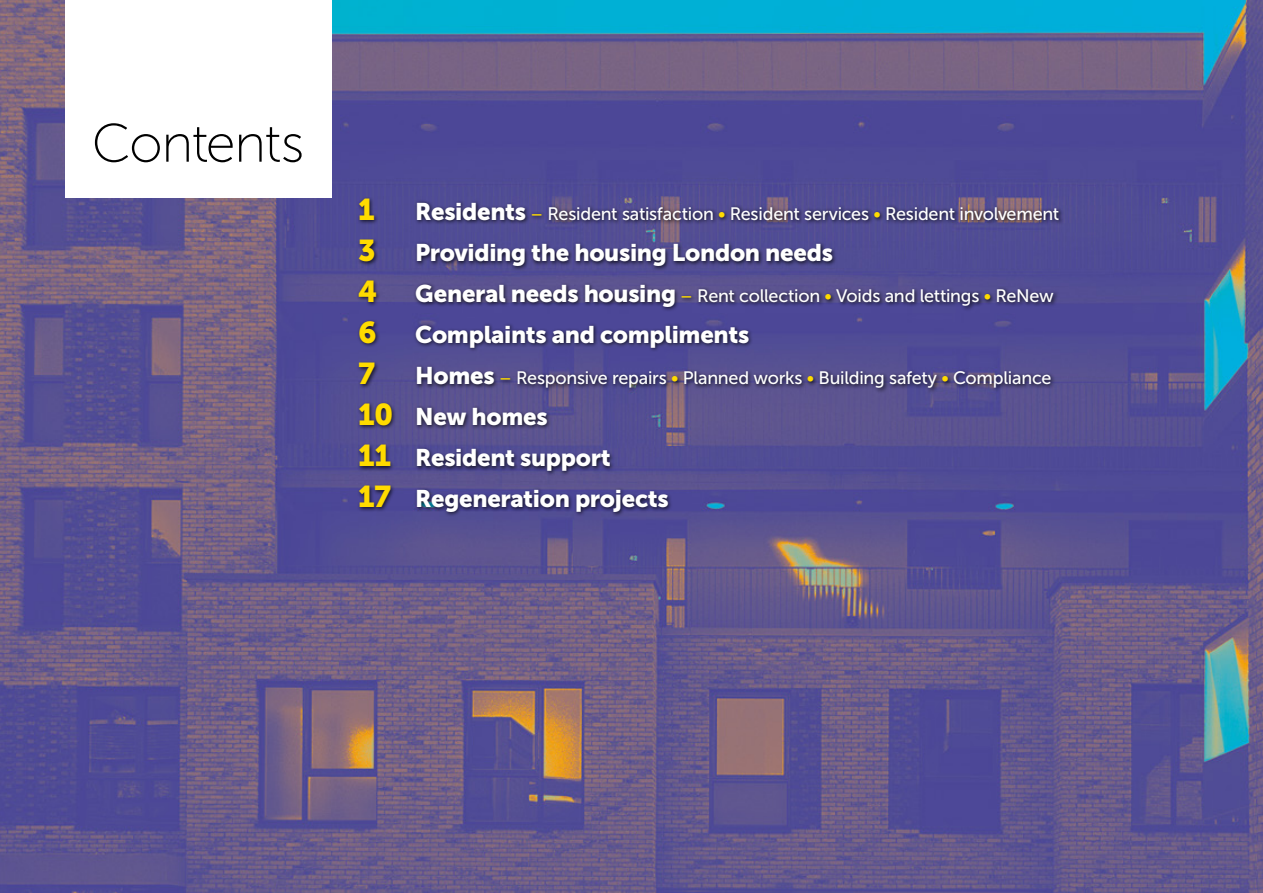
<style>
.page{position:relative;width:1263px;height:893px;background:#fff}
.page>*{position:absolute;margin:0;border:0;box-sizing:border-box;transform-origin:0 0}
.t1{font:54px "Museo Sans 100";letter-spacing:-.035em;color:#000}
.t2{font:30px "Museo Sans 900";color:#ffdb00}
.t3{font:24px/41px "Museo Sans 900";letter-spacing:-.015em;color:#fff}
.t4{font:18px "Museo Sans 500";letter-spacing:-.015em;color:#fff}
.s1{font-family:"Museo Sans 900";font-size:24px}
.s2{color:#ffdb00}
.s3{font-size:30px;color:#ffdb00}
</style>
<div class="page">
<img style="left:0;top:0;width:1263px;height:893px">
<div style="left:357px;top:197px;width:707px;height:320px;background:#000;opacity:.75"></div>
<div style="left:65px;top:0;width:267px;height:198px;background:#fff"></div>
<h1 class="t1" style="left:92px;top:114px;width:214px">Contents</h1>
<h2 class="t2" style="left:358px;top:193px;width:18px">1</h2>
<p class="t4" style="left:415px;top:204px;width:646px"><span class="s1">Residents</span> <span class="s2">–</span> Resident satisfaction <span class="s2">•</span> Resident services <span class="s2">•</span> Resident involvement</p>
<h2 class="t2" style="left:358px;top:234px;width:19px">3</h2>
<h3 class="t3" style="left:415px;top:232px;width:419px">Providing the housing London needs</h3>
<h2 class="t2" style="left:358px;top:275px;width:21px">4</h2>
<p class="t4" style="left:415px;top:286px;width:640px"><span class="s1">General needs housing</span> <span class="s2">–</span> Rent collection <span class="s2">•</span> Voids and lettings <span class="s2">•</span> ReNew</p>
<h2 class="t2" style="left:358px;top:316px;width:20px">6</h2>
<h3 class="t3" style="left:415px;top:314px;width:336px">Complaints and compliments</h3>
<h2 class="t2" style="left:358px;top:357px;width:19px">7</h2>
<p class="t4" style="left:415px;top:368px;width:638px"><span class="s1">Homes</span> <span class="s2">–</span> Responsive repairs <span class="s2">•</span> Planned works <span class="s2">•</span> Building safety <span class="s2">•</span> Compliance</p>
<h3 class="t3" style="left:358px;top:396px;width:312px"><span class="s3">10</span> New homes<br><span class="s3">11</span> Resident support<br><span class="s3">17</span> Regeneration projects</h3>
</div>
